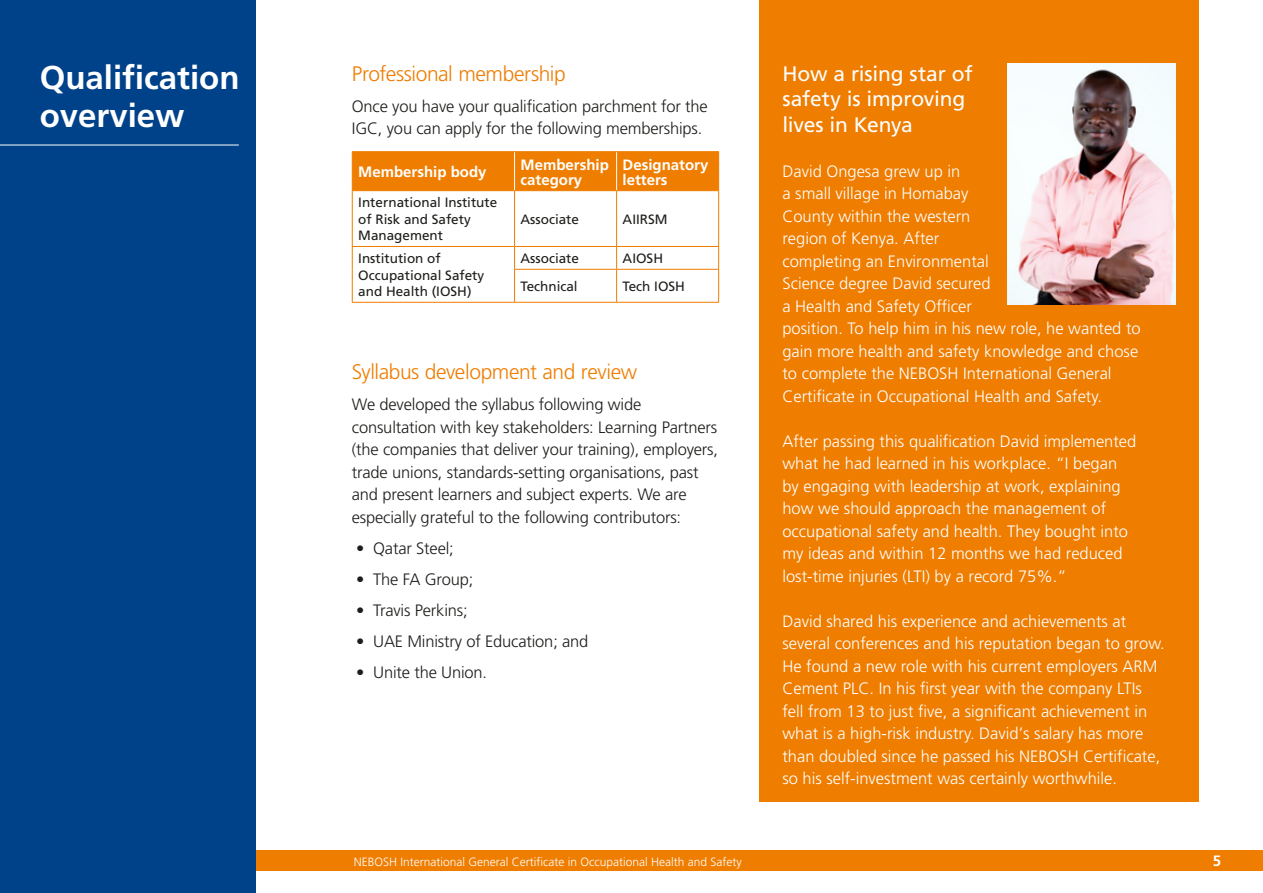
<style>
.page{position:relative;width:1263px;height:893px;background:#fff}
.page>*{position:absolute;margin:0;border:0;box-sizing:border-box;transform-origin:0 0}
.t1{font:700 33px/37.5px "Frutiger";color:#fff}
.t2{font:300 21px "Frutiger";letter-spacing:-.02em;color:#ef7d00}
.t3{font:21px/25.5px "Frutiger";letter-spacing:-.01em;color:#fff}
.t4{font:300 16.5px/22.5px "Frutiger";color:#fff}
.t5{font:300 16.5px/22.5px "Frutiger";letter-spacing:-.01em;color:#1d1d1b}
.t6{font:700 15px/15px "Frutiger";color:#fff}
.t7{font:700 15px "Frutiger LT Std";color:#fff}
.t8{font:13.5px/16.5px "Frutiger";color:#1d1d1b}
.t9{font:300 12px "Frutiger";color:#fff}
</style>
<div class="page">
<div style="left:256px;top:850px;width:1007px;height:21px;background:#ef7d00"></div>
<div style="left:0;top:0;width:256px;height:893px;background:#004289"></div>
<div style="left:353px;top:152px;width:365px;height:38px;background:#ef7d00"></div>
<hr style="left:514px;top:152px;width:1px;height:38px;background:#fff">
<hr style="left:616px;top:152px;width:1px;height:38px;background:#fff">
<hr style="left:352px;top:151px;width:162px;height:1px;background:#ef7d00">
<hr style="left:352px;top:152px;width:1px;height:38px;background:#ef7d00">
<hr style="left:514px;top:151px;width:103px;height:1px;background:#ef7d00">
<hr style="left:617px;top:151px;width:102px;height:1px;background:#ef7d00">
<hr style="left:718px;top:152px;width:1px;height:38px;background:#ef7d00">
<hr style="left:352px;top:190px;width:162px;height:1px;background:#ef7d00">
<hr style="left:352px;top:191px;width:1px;height:55px;background:#ef7d00">
<hr style="left:514px;top:190px;width:103px;height:1px;background:#ef7d00">
<hr style="left:514px;top:191px;width:1px;height:55px;background:#ef7d00">
<hr style="left:617px;top:190px;width:102px;height:1px;background:#ef7d00">
<hr style="left:616px;top:191px;width:1px;height:55px;background:#ef7d00">
<hr style="left:718px;top:191px;width:1px;height:55px;background:#ef7d00">
<hr style="left:352px;top:246px;width:162px;height:1px;background:#ef7d00">
<svg style="left:352px;top:247px;width:1px;height:22px"></svg>
<hr style="left:514px;top:246px;width:103px;height:1px;background:#ef7d00">
<svg style="left:514px;top:247px;width:1px;height:22px"></svg>
<hr style="left:617px;top:246px;width:102px;height:1px;background:#ef7d00">
<svg style="left:616px;top:247px;width:1px;height:22px"></svg>
<svg style="left:718px;top:247px;width:1px;height:22px"></svg>
<hr style="left:352px;top:269px;width:1px;height:33px;background:#ef7d00">
<hr style="left:514px;top:269px;width:103px;height:1px;background:#ef7d00">
<hr style="left:514px;top:270px;width:1px;height:32px;background:#ef7d00">
<hr style="left:617px;top:269px;width:102px;height:1px;background:#ef7d00">
<hr style="left:616px;top:270px;width:1px;height:32px;background:#ef7d00">
<hr style="left:718px;top:270px;width:1px;height:32px;background:#ef7d00">
<hr style="left:352px;top:302px;width:162px;height:1px;background:#ef7d00">
<hr style="left:514px;top:302px;width:103px;height:1px;background:#ef7d00">
<hr style="left:617px;top:302px;width:102px;height:1px;background:#ef7d00">
<hr style="left:0;top:145px;width:239px;height:1px;background:#fff">
<div style="left:759px;top:0;width:440px;height:801px;background:#ef7d00"></div>
<img style="left:1007px;top:64px;width:169px;height:240px">
<h1 class="t1" style="left:40px;top:59px;width:201px">Qualification overview</h1>
<p class="t2" style="left:352px;top:61px;width:215px">Professional membership</p>
<p class="t5" style="left:352px;top:95px;width:357px">Once you have your qualification parchment for the<br>IGC, you can apply for the following memberships.</p>
<p class="t6" style="left:358px;top:164px;width:130px">Membership body</p>
<p class="t6" style="left:520px;top:157px;width:90px">Membership category</p>
<p class="t6" style="left:623px;top:157px;width:87px">Designatory letters</p>
<p class="t8" style="left:358px;top:194px;width:141px">International Institute of Risk and Safety<br>Management</p>
<p class="t8" style="left:520px;top:211px;width:60px">Associate</p>
<p class="t8" style="left:623px;top:211px;width:46px">AIIRSM</p>
<p class="t8" style="left:358px;top:250px;width:128px">Institution of<br>Occupational Safety and Health (IOSH)</p>
<p class="t8" style="left:520px;top:250px;width:60px">Associate</p>
<p class="t8" style="left:623px;top:250px;width:42px">AIOSH</p>
<p class="t8" style="left:520px;top:278px;width:59px">Technical</p>
<p class="t8" style="left:623px;top:278px;width:64px">Tech IOSH</p>
<p class="t2" style="left:352px;top:360px;width:287px">Syllabus development and review</p>
<p class="t5" style="left:352px;top:393px;width:368px">We developed the syllabus following wide consultation with key stakeholders: Learning Partners (the companies that deliver your training), employers, trade unions, standards-setting organisations, past and present learners and subject experts. We are especially grateful to the following contributors:</p>
<p class="t5" style="left:356px;top:537px;width:99px">• Qatar Steel;</p>
<p class="t5" style="left:356px;top:568px;width:119px">• The FA Group;</p>
<p class="t5" style="left:356px;top:599px;width:113px">• Travis Perkins;</p>
<p class="t5" style="left:356px;top:630px;width:234px">• UAE Ministry of Education; and</p>
<p class="t5" style="left:356px;top:661px;width:132px">• Unite the Union.</p>
<p class="t3" style="left:782px;top:60px;width:192px">How a rising star of safety is improving lives in Kenya</p>
<p class="t4" style="left:782px;top:160px;width:360px">David Ongesa grew up in<br>a small village in Homabay<br>County within the western<br>region of Kenya. After<br>completing an Environmental<br>Science degree David secured<br>a Health and Safety Officer<br>position. To help him in his new role, he wanted to gain more health and safety knowledge and chose to complete the NEBOSH International General Certificate in Occupational Health and Safety.</p>
<p class="t4" style="left:782px;top:430px;width:355px">After passing this qualification David implemented what he had learned in his workplace. “I began by engaging with leadership at work, explaining how we should approach the management of occupational safety and health. They bought into my ideas and within 12 months we had reduced lost-time injuries (LTI) by a record 75%.”</p>
<p class="t4" style="left:782px;top:610px;width:384px">David shared his experience and achievements at several conferences and his reputation began to grow.<br>He found a new role with his current employers ARM Cement PLC. In his first year with the company LTIs fell from 13 to just five, a significant achievement in what is a high-risk industry. David’s salary has more than doubled since he passed his NEBOSH Certificate, so his self-investment was certainly worthwhile.</p>
<p class="t9" style="left:354px;top:855px;width:390px">NEBOSH International General Certificate in Occupational Health and Safety</p>
<p class="t7" style="left:1213px;top:852px;width:10px">5</p>
</div>
